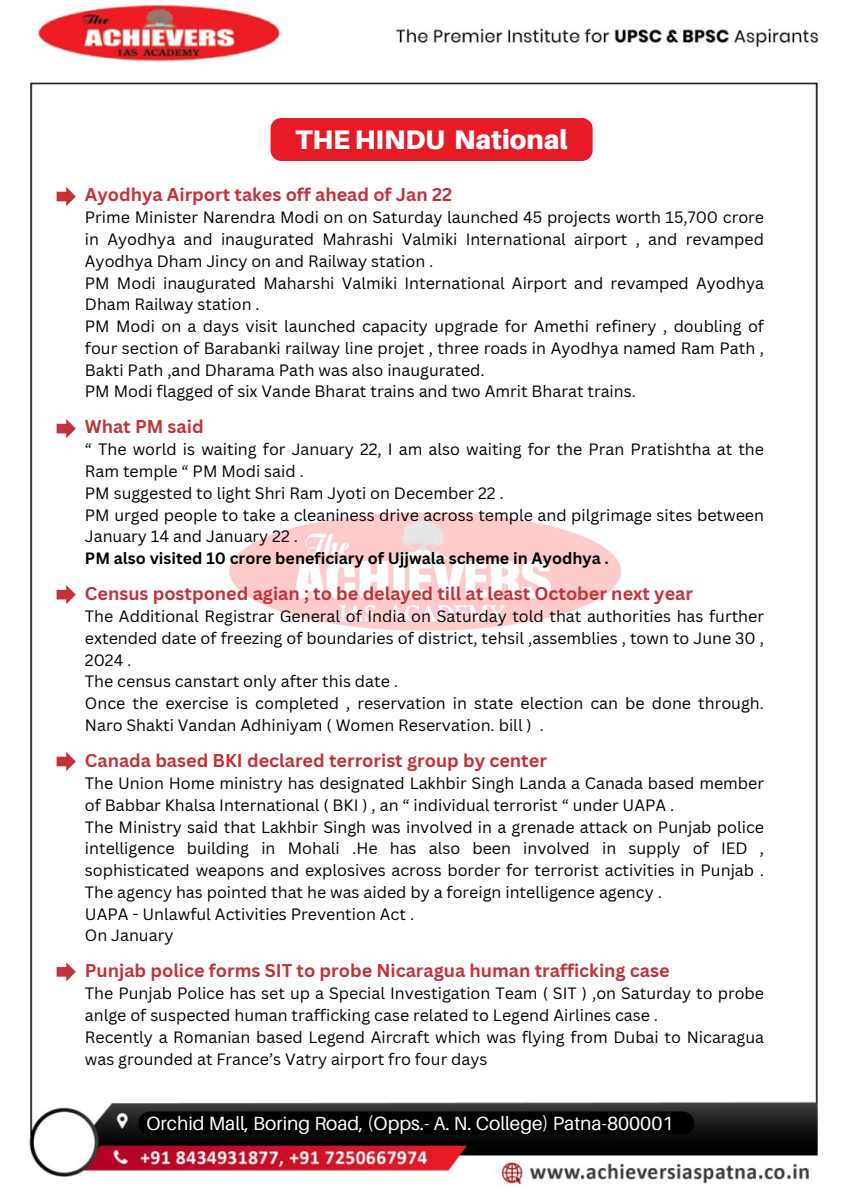
<style>
.page{position:relative;width:849px;height:1200px;background:#fff}
.page>*{position:absolute;margin:0;border:0;box-sizing:border-box;transform-origin:0 0}
.t1{font:900 26.8px "Aileron";color:#fff}
.t2{font:19.1px "Aileron";color:#fff}
.t3{font:700 18px "Canva Sans";color:#c33238}
.t4{font:16px/21.8px "Canva Sans";color:#000}
.t5{font:700 16px "Canva Sans";color:#000}
</style>
<div class="page">
<img style="left:29px;top:4px;width:790px;height:1181px">
<img style="left:210px;top:482px;width:433px;height:183px">
<svg style="left:57px;top:187px;width:19px;height:19px"></svg>
<svg style="left:57px;top:585px;width:19px;height:19px"></svg>
<div style="left:270px;top:118px;width:322px;height:43px;background:#e71b26"></div>
<div style="left:138px;top:1112px;width:556px;height:23px;background:#000;border-radius:12px"></div>
<svg style="left:57px;top:419px;width:19px;height:19px"></svg>
<svg style="left:57px;top:752px;width:19px;height:19px"></svg>
<svg style="left:57px;top:962px;width:19px;height:19px"></svg>
<p class="t1" style="left:295px;top:123px;width:274px">THE HINDU National</p>
<p class="t3" style="left:85px;top:182px;width:368px">Ayodhya Airport takes off ahead of Jan 22</p>
<p class="t4" style="left:85px;top:206px;width:680px;text-align:justify">Prime Minister Narendra Modi on on Saturday launched 45 projects worth 15,700 crore in Ayodhya and inaugurated Mahrashi Valmiki International airport , and revamped Ayodhya Dham Jincy on and Railway station .</p>
<p class="t4" style="left:85px;top:271px;width:680px">PM Modi inaugurated Maharshi Valmiki International Airport and revamped Ayodhya<br>Dham Railway station .</p>
<p class="t4" style="left:85px;top:315px;width:680px;text-align:justify">PM Modi on a days visit launched capacity upgrade for Amethi refinery , doubling of four section of Barabanki railway line projet , three roads in Ayodhya named Ram Path , Bakti Path ,and Dharama Path was also inaugurated.</p>
<p class="t4" style="left:85px;top:380px;width:552px">PM Modi flagged of six Vande Bharat trains and two Amrit Bharat trains.</p>
<p class="t3" style="left:85px;top:414px;width:120px">What PM said</p>
<p class="t4" style="left:85px;top:438px;width:680px">“ The world is waiting for January 22, I am also waiting for the Pran Pratishtha at the<br>Ram temple “ PM Modi said .</p>
<p class="t4" style="left:85px;top:482px;width:420px">PM suggested to light Shri Ram Jyoti on December 22 .</p>
<p class="t4" style="left:85px;top:504px;width:680px">PM urged people to take a cleaniness drive across temple and pilgrimage sites between<br>January 14 and January 22 .</p>
<p class="t5" style="left:85px;top:547px;width:525px">PM also visited 10 crore beneficiary of Ujjwala scheme in Ayodhya .</p>
<p class="t3" style="left:85px;top:581px;width:609px">Census postponed agian ; to be delayed till at least October next year</p>
<p class="t4" style="left:85px;top:605px;width:680px;text-align:justify">The Additional Registrar General of India on Saturday told that authorities has further extended date of freezing of boundaries of district, tehsil ,assemblies , town to June 30 , 2024 .</p>
<p class="t4" style="left:85px;top:670px;width:314px">The census canstart only after this date .</p>
<p class="t4" style="left:85px;top:692px;width:680px">Once the exercise is completed , reservation in state election can be done through.<br>Naro Shakti Vandan Adhiniyam ( Women Reservation. bill ) .</p>
<p class="t3" style="left:85px;top:747px;width:463px">Canada based BKI declared terrorist group by center</p>
<p class="t4" style="left:85px;top:772px;width:680px">The Union Home ministry has designated Lakhbir Singh Landa a Canada based member of Babbar Khalsa International ( BKI ) , an “ individual terrorist “ under UAPA .</p>
<p class="t4" style="left:85px;top:815px;width:680px;text-align:justify">The Ministry said that Lakhbir Singh was involved in a grenade attack on Punjab police intelligence building in Mohali .He has also been involved in supply of IED , sophisticated weapons and explosives across border for terrorist activities in Punjab .<br>The agency has pointed that he was aided by a foreign intelligence agency .</p>
<p class="t4" style="left:85px;top:902px;width:331px">UAPA - Unlawful Activities Prevention Act .</p>
<p class="t4" style="left:85px;top:924px;width:90px">On January</p>
<p class="t3" style="left:85px;top:958px;width:586px">Punjab police forms SIT to probe Nicaragua human trafficking case</p>
<p class="t4" style="left:85px;top:982px;width:680px">The Punjab Police has set up a Special Investigation Team ( SIT ) ,on Saturday to probe anlge of suspected human trafficking case related to Legend Airlines case .</p>
<p class="t4" style="left:85px;top:1026px;width:680px">Recently a Romanian based Legend Aircraft which was flying from Dubai to Nicaragua was grounded at France’s Vatry airport fro four days</p>
<p class="t2" style="left:146px;top:1111px;width:528px">Orchid Mall, Boring Road, (Opps.- A. N. College) Patna-800001</p>
</div>
